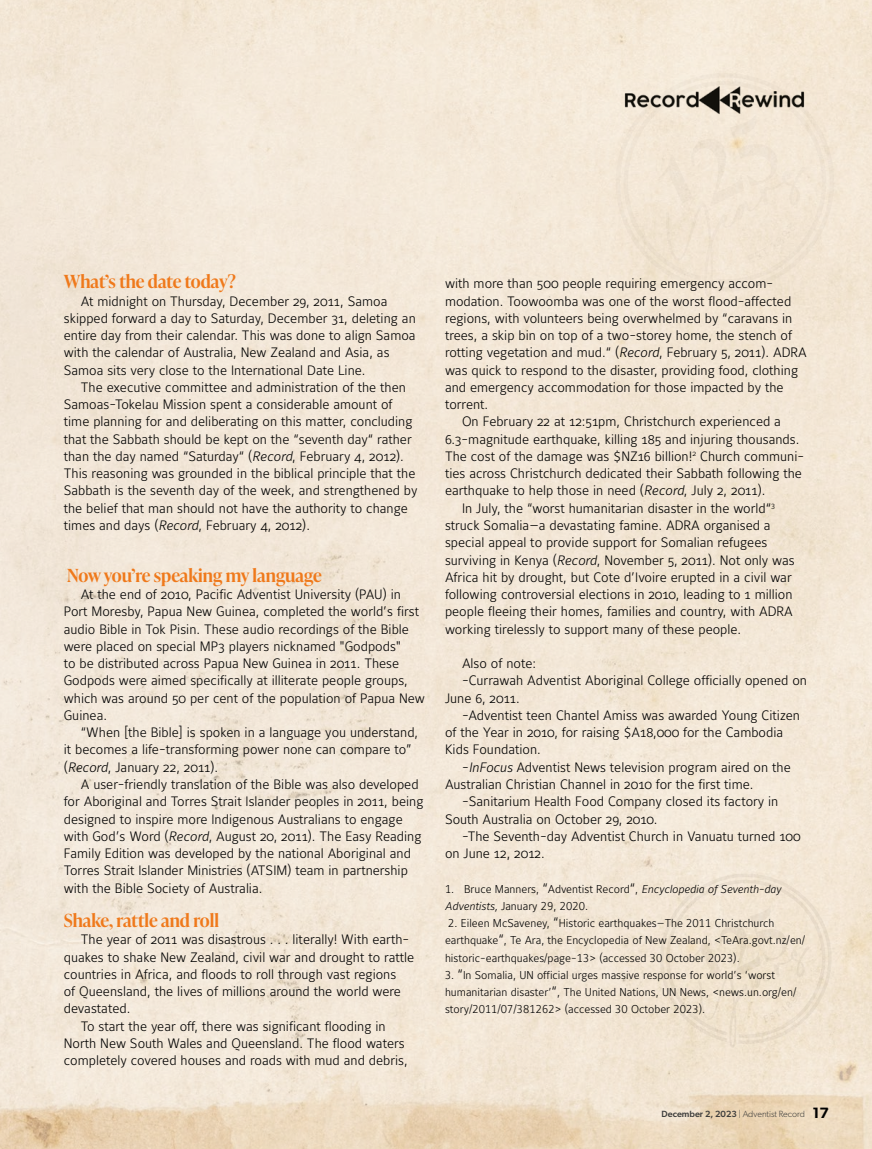
<style>
.page{position:relative;width:872px;height:1149px;background:#fff}
.page>*{position:absolute;margin:0;border:0;box-sizing:border-box;transform-origin:0 0}
.t1{font:600 18px "Ivy Presto Headline";color:#ef791b}
.t2{font:300 13.5px/17.2px "Maurea";color:#000}
.t3{font:11.25px/17.2px "Maurea Light Tf";color:#000}
.t4{font:300 9px "Gibson";color:#3c3c3b}
.s1{font-family:"Maurea Light Tf";font-weight:400}
.s2{font-style:italic}
.s3{font-family:"Maurea";font-weight:300;font-size:13.5px}
.s4{font-family:"Maurea";font-weight:300;font-style:italic}
.s5{font-weight:500}
.s6{font-weight:600;font-size:15px;color:#000}
</style>
<div class="page">
<img style="left:0;top:0;width:872px;height:1148px">
<img style="left:621px;top:81px;width:187px;height:38px">
<h1 class="t1" style="left:64px;top:269px;width:173px">What’s the date today?</h1>
<p class="t2" style="left:64px;top:293px;width:353px;text-indent:17px">At midnight on Thursday, December 29, 2011, Samoa skipped forward a day to Saturday, December 31, deleting an entire day from their calendar. This was done to align Samoa with the calendar of Australia, New Zealand and Asia, as Samoa sits very close to the International Date Line.</p>
<p class="t2" style="left:64px;top:379px;width:355px;text-indent:17px">The executive committee and administration of the then Samoas-Tokelau Mission spent a considerable amount of time planning for and deliberating on this matter, concluding that the Sabbath should be kept on the <span class="s1">“</span>seventh day<span class="s1">“</span> rather than the day named <span class="s1">“</span>Saturday<span class="s1">“</span> (<span class="s2">Record</span>, February 4, 2012).<br>This reasoning was grounded in the biblical principle that the Sabbath is the seventh day of the week, and strengthened by the belief that man should not have the authority to change times and days (<span class="s2">Record</span>, February 4, 2012).</p>
<h1 class="t1" style="left:67px;top:562px;width:256px">Now you’re speaking my language</h1>
<p class="t2" style="left:64px;top:586px;width:362px;text-indent:17px">At the end of 2010, Pacific Adventist University (PAU) in Port Moresby, Papua New Guinea, completed the world’s first audio Bible in Tok Pisin. These audio recordings of the Bible were placed on special MP3 players nicknamed "Godpods"<br>to be distributed across Papua New Guinea in 2011. These Godpods were aimed specifically at illiterate people groups, which was around 50 per cent of the population of Papua New Guinea.</p>
<p class="t2" style="left:64px;top:724px;width:356px;text-indent:17px">“When [the Bible] is spoken in a language you understand, it becomes a life-transforming power none can compare to” (<span class="s2">Record</span>, January 22, 2011).</p>
<p class="t2" style="left:64px;top:776px;width:361px;text-indent:17px">A user-friendly translation of the Bible was also developed for Aboriginal and Torres Strait Islander peoples in 2011, being designed to inspire more Indigenous Australians to engage with God’s Word (<span class="s2">Record</span>, August 20, 2011). The Easy Reading Family Edition was developed by the national Aboriginal and Torres Strait Islander Ministries (ATSIM) team in partnership with the Bible Society of Australia.</p>
<h1 class="t1" style="left:64px;top:907px;width:157px">Shake, rattle and roll</h1>
<p class="t2" style="left:81px;top:931px;width:330px">The year of 2011 was disastrous . . . literally! With earth-</p>
<p class="t2" style="left:64px;top:948px;width:352px">quakes to shake New Zealand, civil war and drought to rattle</p>
<p class="t2" style="left:64px;top:965px;width:334px">countries in Africa, and floods to roll through vast regions</p>
<p class="t2" style="left:64px;top:983px;width:339px">of Queensland, the lives of millions around the world were</p>
<p class="t2" style="left:64px;top:1000px;width:68px">devastated.</p>
<p class="t2" style="left:81px;top:1017px;width:306px">To start the year off, there was significant flooding in</p>
<p class="t2" style="left:64px;top:1034px;width:342px">North New South Wales and Queensland. The flood waters</p>
<p class="t2" style="left:64px;top:1052px;width:345px">completely covered houses and roads with mud and debris,</p>
<p class="t2" style="left:445px;top:275px;width:330px">with more than 500 people requiring emergency accom-</p>
<p class="t2" style="left:445px;top:293px;width:348px">modation. Toowoomba was one of the worst flood-affected</p>
<p class="t2" style="left:445px;top:310px;width:349px">regions, with volunteers being overwhelmed by <span class="s1">“</span>caravans in</p>
<p class="t2" style="left:445px;top:327px;width:348px">trees, a skip bin on top of a two-storey home, the stench of</p>
<p class="t2" style="left:445px;top:344px;width:363px">rotting vegetation and mud.<span class="s1">“</span> (<span class="s2">Record</span>, February 5, 2011). ADRA</p>
<p class="t2" style="left:445px;top:362px;width:355px">was quick to respond to the disaster, providing food, clothing</p>
<p class="t2" style="left:445px;top:379px;width:340px">and emergency accommodation for those impacted by the</p>
<p class="t2" style="left:445px;top:396px;width:45px">torrent.</p>
<p class="t2" style="left:462px;top:413px;width:320px">On February 22 at 12:51pm, Christchurch experienced a</p>
<p class="t2" style="left:445px;top:431px;width:356px">6.3-magnitude earthquake, killing 185 and injuring thousands.</p>
<p class="t2" style="left:445px;top:448px;width:361px">The cost of the damage was $NZ16 billion!<sup>2</sup> Church communi-</p>
<p class="t2" style="left:445px;top:465px;width:358px">ties across Christchurch dedicated their Sabbath following the</p>
<p class="t2" style="left:445px;top:482px;width:322px">earthquake to help those in need (<span class="s2">Record</span>, July 2, 2011).</p>
<p class="t2" style="left:462px;top:500px;width:314px">In July, the “worst humanitarian disaster in the world“<sup>3</sup></p>
<p class="t2" style="left:445px;top:517px;width:327px">struck Somalia—a devastating famine. ADRA organised a</p>
<p class="t2" style="left:445px;top:534px;width:324px">special appeal to provide support for Somalian refugees</p>
<p class="t2" style="left:445px;top:551px;width:351px">surviving in Kenya (<span class="s2">Record</span>, November 5, 2011). Not only was</p>
<p class="t2" style="left:445px;top:569px;width:348px">Africa hit by drought, but Cote d’Ivoire erupted in a civil war</p>
<p class="t2" style="left:445px;top:586px;width:349px">following controversial elections in 2010, leading to 1 million</p>
<p class="t2" style="left:445px;top:603px;width:349px">people fleeing their homes, families and country, with ADRA</p>
<p class="t2" style="left:445px;top:620px;width:298px">working tirelessly to support many of these people.</p>
<p class="t2" style="left:462px;top:655px;width:76px">Also of note:</p>
<p class="t2" style="left:462px;top:672px;width:346px">-Currawah Adventist Aboriginal College officially opened on</p>
<p class="t2" style="left:445px;top:689px;width:76px">June 6, 2011.</p>
<p class="t2" style="left:462px;top:707px;width:339px">-Adventist teen Chantel Amiss was awarded Young Citizen</p>
<p class="t2" style="left:445px;top:724px;width:340px">of the Year in 2010, for raising $A18,000 for the Cambodia</p>
<p class="t2" style="left:445px;top:741px;width:97px">Kids Foundation.</p>
<p class="t2" style="left:462px;top:758px;width:330px">-<span class="s2">InFocus</span> <span class="s1">Adventist News</span> television program aired on the</p>
<p class="t2" style="left:445px;top:776px;width:310px">Australian Christian Channel in 2010 for the first time.</p>
<p class="t2" style="left:462px;top:793px;width:318px">-Sanitarium Health Food Company closed its factory in</p>
<p class="t2" style="left:445px;top:810px;width:214px">South Australia on October 29, 2010.</p>
<p class="t2" style="left:462px;top:827px;width:340px">-The Seventh-day Adventist Church in Vanuatu turned 100</p>
<p class="t2" style="left:445px;top:845px;width:101px">on June 12, 2012.</p>
<p class="t3" style="left:445px;top:880px;width:338px">1. Bruce Manners, <span class="s3">“</span>Adventist Record<span class="s3">“</span>, <span class="s4">Encyclopedia of Seventh-day<br>Adventists,</span> January 29, 2020.</p>
<p class="t3" style="left:445px;top:914px;width:362px">2. Eileen McSaveney, <span class="s3">“</span>Historic earthquakes—The 2011 Christchurch earthquake<span class="s3">“</span>, Te Ara, the Encyclopedia of New Zealand, &lt;TeAra.govt.nz/en/ historic-earthquakes/page-13&gt; (accessed 30 October 2023).</p>
<p class="t3" style="left:445px;top:966px;width:353px">3. <span class="s3">“</span>In Somalia, UN official urges massive response for world’s ‘worst humanitarian disaster’<span class="s3">“</span>, The United Nations, UN News, &lt;news.un.org/en/ story/2011/07/381262&gt; (accessed 30 October 2023).</p>
<p class="t4" style="left:661px;top:1107px;width:169px"><span class="s5">December 2, 2023</span> | Adventist Record <span class="s6">17</span></p>
</div>
